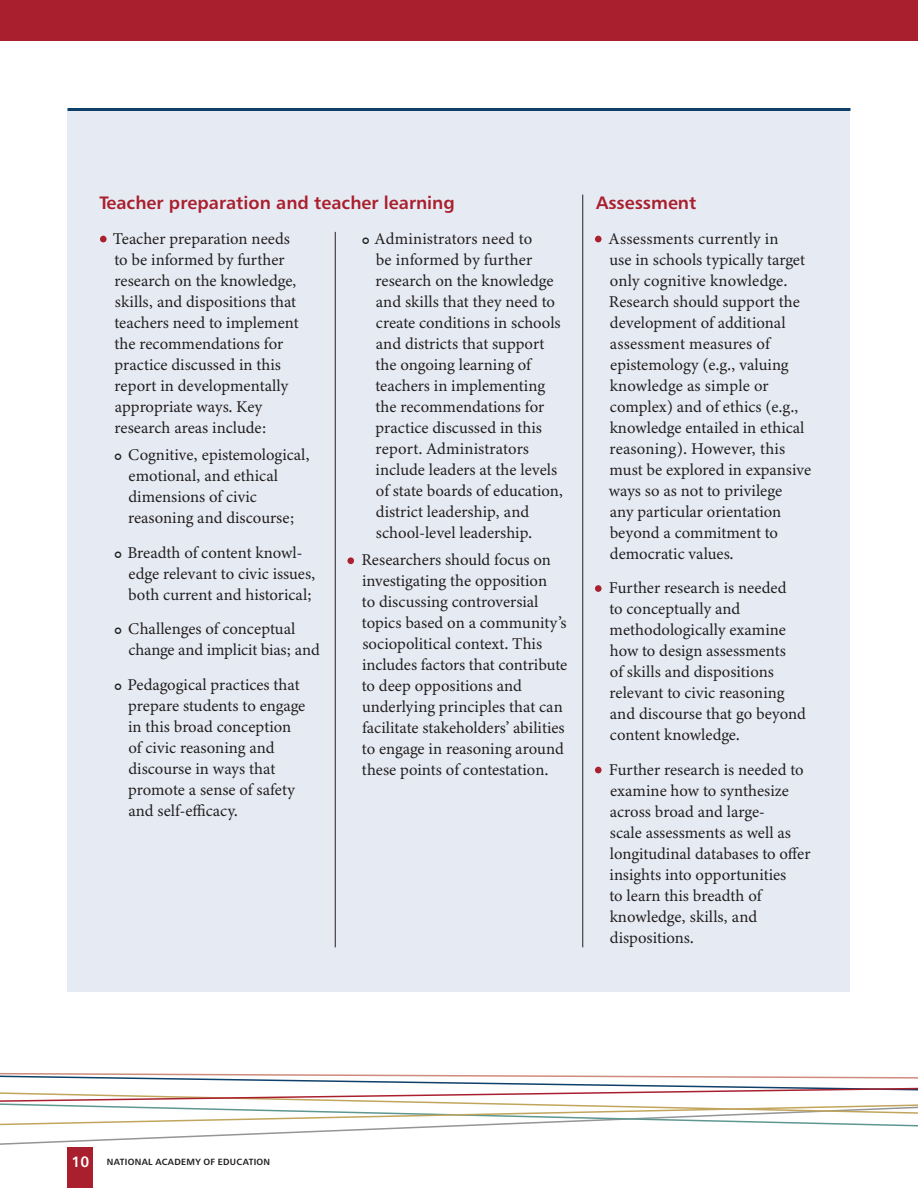
<style>
.page{position:relative;width:918px;height:1188px;background:#fff}
.page>*{position:absolute;margin:0;border:0;box-sizing:border-box;transform-origin:0 0}
.Sub_Subhead{font:18px "Humanist 777 BT Bold B";color:#aa1f2e}
.t1{font:16.5px/21px "Minion Variable Concept";color:#231f20}
.t2{font:9px "Humanist 777 BT Bold B";letter-spacing:.025em;color:#231f20}
.s1{font-size:21px;color:#aa1f2e}
.s2{font-size:15px;color:#fff}
</style>
<div class="page">
<div style="left:0;top:0;width:918px;height:40px;background:#aa1f2e"></div>
<div style="left:68px;top:110px;width:782px;height:882px;background:#e6ebf3"></div>
<hr style="left:335px;top:232px;width:1px;height:715px;background:#231f20">
<hr style="left:582px;top:195px;width:1px;height:752px;background:#231f20">
<hr style="left:68px;top:108px;width:782px;height:3px;background:#0e406a">
<svg style="left:0;top:1136px;width:219px;height:18px"></svg>
<svg style="left:186px;top:1129px;width:208px;height:7px"></svg>
<svg style="left:0;top:1072px;width:918px;height:57px"></svg>
<div style="left:68px;top:1148px;width:25px;height:40px;background:#aa1f2e"></div>
<p class="Sub_Subhead" style="left:99px;top:191px;width:357px">Teacher preparation and teacher learning</p>
<p class="t1" style="left:114px;top:228px;width:186px;text-indent:-15px"><span class="s1">•</span> Teacher preparation needs to be informed by further research on the knowledge, skills, and dispositions that teachers need to implement the recommendations for practice discussed in this report in developmentally appropriate ways. Key research areas include:</p>
<p class="t1" style="left:128px;top:444px;width:183px">Cognitive, epistemological, emotional, and ethical dimensions of civic reasoning and discourse;</p>
<p class="t1" style="left:127px;top:542px;width:189px">Breadth of content knowl&shy;edge relevant to civic issues, both current and historical;</p>
<p class="t1" style="left:128px;top:618px;width:193px">Challenges of conceptual change and implicit bias; and</p>
<p class="t1" style="left:127px;top:674px;width:179px">Pedagogical practices that prepare students to engage in this broad conception of civic reasoning and discourse in ways that promote a sense of safety and self-efficacy.</p>
<p class="t1" style="left:375px;top:228px;width:189px">Administrators need to<br>be informed by further research on the knowledge and skills that they need to create conditions in schools and districts that support the ongoing learning of teachers in implementing the recommendations for practice discussed in this report. Administrators include leaders at the levels of state boards of education, district leadership, and school-level leadership.</p>
<p class="t1" style="left:362px;top:549px;width:207px;text-indent:-15px"><span class="s1">•</span> Researchers should focus on investigating the opposition<br>to discussing controversial topics based on a community’s sociopolitical context. This includes factors that contribute to deep oppositions and underlying principles that can facilitate stakeholders’ abilities to engage in reasoning around these points of contestation.</p>
<p class="Sub_Subhead" style="left:596px;top:191px;width:102px">Assessment</p>
<p class="t1" style="left:609px;top:228px;width:204px;text-indent:-15px"><span class="s1">•</span> Assessments currently in<br>use in schools typically target only cognitive knowledge.<br>Research should support the development of additional assessment measures of epistemology (e.g., valuing knowledge as simple or complex) and of ethics (e.g., knowledge entailed in ethical reasoning). However, this must be explored in expansive ways so as not to privilege<br>any particular orientation beyond a commitment to democratic values.</p>
<p class="t1" style="left:609px;top:577px;width:198px;text-indent:-15px"><span class="s1">•</span> Further research is needed<br>to conceptually and methodologically examine how to design assessments<br>of skills and dispositions relevant to civic reasoning and discourse that go beyond content knowledge.</p>
<p class="t1" style="left:609px;top:759px;width:203px;text-indent:-15px"><span class="s1">•</span> Further research is needed to examine how to synthesize across broad and large-<br>scale assessments as well as longitudinal databases to offer insights into opportunities<br>to learn this breadth of knowledge, skills, and dispositions.</p>
<p class="t2" style="left:72px;top:1156px;width:200px"><span class="s2">10</span> NATIONAL ACADEMY OF EDUCATION</p>
</div>
